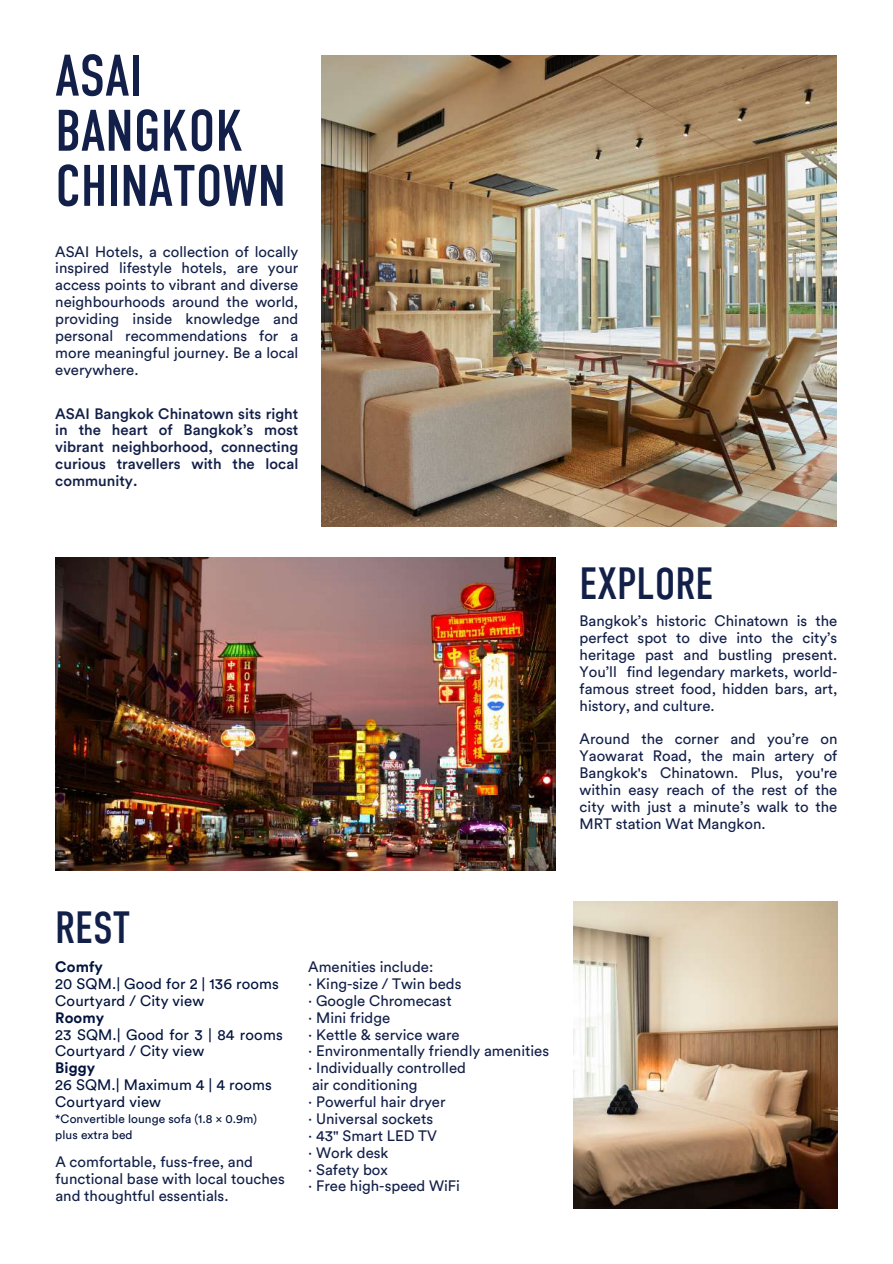
<style>
.page{position:relative;width:893px;height:1264px;background:#fff}
.page>*{position:absolute;margin:0;border:0;box-sizing:border-box;transform-origin:0 0}
.t1{font:58.5px/55.1px "DIN Condensed";color:#121f48}
.t2{font:45px "DIN Condensed";color:#121f48}
.t3{font:15px/16.8px "Circular Std";color:#121f48;text-align:justify}
.t4{font:15px/16.8px "Circular Std Medium";color:#121f48;text-align:justify}
.t5{font:15px/16.8px "Circular Std";letter-spacing:.01em;color:#00133e}
.t6{font:700 15px "Circular Std";letter-spacing:.01em;color:#00133e}
.t7{font:12px/15.8px "Circular Std";letter-spacing:.005em;color:#00133e}
</style>
<div class="page">
<img style="left:322px;top:55px;width:514px;height:471px">
<img style="left:573px;top:901px;width:264px;height:307px">
<img style="left:55px;top:557px;width:500px;height:313px">
<h1 class="t1" style="left:55px;top:49px;width:232px">ASAI<br>BANGKOK<br>CHINATOWN</h1>
<p class="t3" style="left:55px;top:243px;width:244px">ASAI Hotels, a collection of locally inspired lifestyle hotels, are your access points to vibrant and diverse neighbourhoods around the world, providing inside knowledge and personal recommendations for a more meaningful journey. Be a local everywhere.</p>
<p class="t4" style="left:55px;top:405px;width:244px">ASAI Bangkok Chinatown sits right in the heart of Bangkok’s most vibrant neighborhood, connecting curious travellers with the local community.</p>
<h2 class="t2" style="left:579px;top:557px;width:135px">EXPLORE</h2>
<p class="t3" style="left:579px;top:613px;width:259px">Bangkok’s historic Chinatown is the perfect spot to dive into the city’s heritage past and bustling present.<br>You’ll find legendary markets, world&shy;famous street food, hidden bars, art, history, and culture.</p>
<p class="t3" style="left:579px;top:731px;width:259px">Around the corner and you’re on Yaowarat Road, the main artery of Bangkok's Chinatown. Plus, you're within easy reach of the rest of the city with just a minute’s walk to the MRT station Wat Mangkon.</p>
<h2 class="t2" style="left:55px;top:901px;width:76px">REST</h2>
<p class="t6" style="left:55px;top:960px;width:49px">Comfy</p>
<p class="t5" style="left:55px;top:975px;width:225px">20 SQM.| Good for 2 | 136 rooms<br>Courtyard / City view</p>
<p class="t6" style="left:55px;top:1010px;width:50px">Roomy</p>
<p class="t5" style="left:55px;top:1026px;width:229px">23 SQM.| Good for 3 | 84 rooms<br>Courtyard / City view</p>
<p class="t6" style="left:55px;top:1061px;width:42px">Biggy</p>
<p class="t5" style="left:55px;top:1077px;width:218px">26 SQM.| Maximum 4 | 4 rooms<br>Courtyard view</p>
<p class="t7" style="left:55px;top:1111px;width:203px">*Convertible lounge sofa (1.8 × 0.9m) plus extra bed</p>
<p class="t3" style="left:55px;top:1154px;width:231px;text-align:left">A comfortable, fuss-free, and functional base with local touches and thoughtful essentials.</p>
<p class="t3" style="left:308px;top:959px;width:242px;text-align:left">Amenities include:<br>· King-size / Twin beds<br>· Google Chromecast<br>· Mini fridge<br>· Kettle &amp; service ware<br>· Environmentally friendly amenities · Individually controlled<br>air conditioning<br>· Powerful hair dryer<br>· Universal sockets<br>· 43" Smart LED TV<br>· Work desk<br>· Safety box<br>· Free high-speed WiFi</p>
</div>
